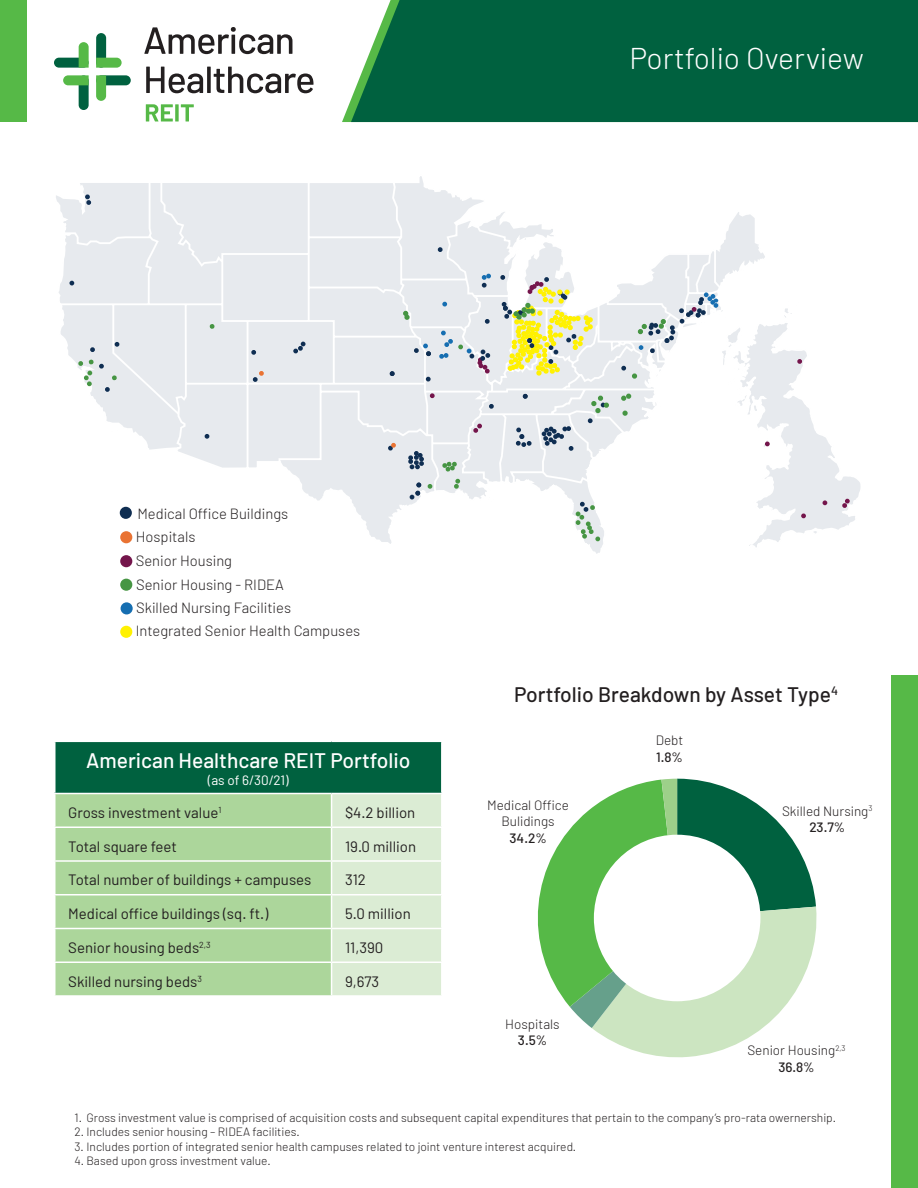
<style>
.page{position:relative;width:918px;height:1188px;background:#fff}
.page>*{position:absolute;margin:0;border:0;box-sizing:border-box;transform-origin:0 0}
.t1{font:300 30px "Barlow";color:#fff}
.t2{font:500 21px "Barlow";color:#fff}
.t3{font:500 21px "Barlow";color:#231f20}
.t4{font:15px "Barlow";color:#231f20}
.t5{font:300 14.85px "Barlow";color:#231f20}
.t6{font:300 13.5px/16.5px "Barlow";color:#231f20;text-align:center}
.t7{font:13.5px "Barlow";letter-spacing:-.005em;color:#fff}
.t8{font:500 13.5px "Barlow";color:#231f20}
.t9{font:300 12px "Barlow";color:#231f20}
.s1{font-weight:500}
</style>
<div class="page">
<div style="left:351px;top:0;width:567px;height:122px;background:#00613f"></div>
<div style="left:0;top:0;width:27px;height:122px;background:#56b947"></div>
<svg style="left:144px;top:27px;width:148px;height:27px"></svg>
<svg style="left:146px;top:67px;width:168px;height:26px"></svg>
<svg style="left:146px;top:104px;width:27px;height:17px"></svg>
<svg style="left:175px;top:104px;width:4px;height:17px"></svg>
<svg style="left:181px;top:104px;width:13px;height:17px"></svg>
<div style="left:96px;top:75px;width:35px;height:10px;background:#00613f;border-radius:5px"></div>
<div style="left:96px;top:33px;width:10px;height:35px;background:#00613f;border-radius:5px"></div>
<svg style="left:96px;top:58px;width:26px;height:10px"></svg>
<svg style="left:96px;top:75px;width:10px;height:26px"></svg>
<div style="left:79px;top:75px;width:10px;height:35px;background:#00613f;border-radius:5px"></div>
<svg style="left:63px;top:75px;width:26px;height:10px"></svg>
<div style="left:54px;top:58px;width:35px;height:10px;background:#00613f;border-radius:5px"></div>
<svg style="left:79px;top:42px;width:10px;height:26px"></svg>
<div style="left:891px;top:675px;width:27px;height:513px;background:#56b947"></div>
<div style="left:121px;top:602px;width:12px;height:12px;background:#166eb1;border-radius:50%"></div>
<div style="left:120px;top:555px;width:12px;height:12px;background:#74154b;border-radius:50%"></div>
<div style="left:120px;top:626px;width:12px;height:12px;background:#fff101;border-radius:50%"></div>
<div style="left:120px;top:579px;width:12px;height:12px;background:#469543;border-radius:50%"></div>
<svg style="left:56px;top:176px;width:805px;height:383px"></svg>
<div style="left:55px;top:741px;width:387px;height:53px;background:#00613f"></div>
<div style="left:56px;top:794px;width:275px;height:201px;background:#acd69b"></div>
<div style="left:332px;top:794px;width:109px;height:201px;background:#dbecd4"></div>
<hr style="left:54px;top:741px;width:278px;height:1px;background:#fff">
<hr style="left:54px;top:742px;width:2px;height:51px;background:#fff">
<hr style="left:332px;top:741px;width:111px;height:1px;background:#fff">
<hr style="left:441px;top:742px;width:2px;height:51px;background:#fff">
<hr style="left:54px;top:793px;width:278px;height:1px;background:#fff">
<hr style="left:332px;top:793px;width:111px;height:1px;background:#fff">
<hr style="left:54px;top:826px;width:278px;height:2px;background:#fff">
<hr style="left:332px;top:826px;width:111px;height:2px;background:#fff">
<hr style="left:54px;top:860px;width:278px;height:2px;background:#fff">
<hr style="left:332px;top:860px;width:111px;height:2px;background:#fff">
<hr style="left:54px;top:894px;width:278px;height:2px;background:#fff">
<hr style="left:332px;top:894px;width:111px;height:2px;background:#fff">
<hr style="left:54px;top:928px;width:278px;height:1px;background:#fff">
<hr style="left:332px;top:928px;width:111px;height:1px;background:#fff">
<hr style="left:54px;top:962px;width:278px;height:1px;background:#fff">
<hr style="left:332px;top:962px;width:111px;height:1px;background:#fff">
<svg style="left:537px;top:779px;width:280px;height:279px"></svg>
<div style="left:594px;top:835px;width:166px;height:166px;background:#fff;border-radius:50%"></div>
<h1 class="t1" style="left:629px;top:39px;width:236px">Portfolio Overview</h1>
<p class="t5" style="left:137px;top:504px;width:152px">Medical Office Buildings</p>
<p class="t5" style="left:136px;top:527px;width:61px">Hospitals</p>
<p class="t5" style="left:136px;top:551px;width:98px">Senior Housing</p>
<p class="t5" style="left:136px;top:575px;width:149px">Senior Housing - RIDEA</p>
<p class="t5" style="left:136px;top:599px;width:156px">Skilled Nursing Facilities</p>
<p class="t5" style="left:136px;top:622px;width:226px">Integrated Senior Health Campuses</p>
<h2 class="t2" style="left:86px;top:748px;width:326px">American Healthcare REIT Portfolio</h2>
<p class="t7" style="left:208px;top:771px;width:82px">(as of 6/30/21)</p>
<p class="t4" style="left:68px;top:803px;width:155px">Gross investment value<sup>1</sup></p>
<p class="t4" style="left:345px;top:803px;width:72px">$4.2 billion</p>
<p class="t4" style="left:68px;top:837px;width:110px">Total square feet</p>
<p class="t4" style="left:345px;top:837px;width:73px">19.0 million</p>
<p class="t4" style="left:68px;top:871px;width:245px">Total number of buildings + campuses</p>
<p class="t4" style="left:345px;top:871px;width:22px">312</p>
<p class="t4" style="left:68px;top:904px;width:202px">Medical office buildings (sq. ft.)</p>
<p class="t4" style="left:345px;top:904px;width:67px">5.0 million</p>
<p class="t4" style="left:68px;top:938px;width:144px">Senior housing beds<sup>2,3</sup></p>
<p class="t4" style="left:345px;top:938px;width:40px">11,390</p>
<p class="t4" style="left:68px;top:972px;width:135px">Skilled nursing beds<sup>3</sup></p>
<p class="t4" style="left:345px;top:972px;width:36px">9,673</p>
<h2 class="t3" style="left:514px;top:681px;width:326px">Portfolio Breakdown by Asset Type<sup>4</sup></h2>
<p class="t6" style="left:487px;top:797px;width:83px">Medical Office<br>Bulidings</p>
<p class="t8" style="left:510px;top:830px;width:39px">34.2%</p>
<p class="t6" style="left:505px;top:1015px;width:56px">Hospitals</p>
<p class="t8" style="left:518px;top:1032px;width:31px">3.5%</p>
<p class="t6" style="left:656px;top:732px;width:29px">Debt</p>
<p class="t8" style="left:656px;top:748px;width:28px">1.8%</p>
<p class="t6" style="left:782px;top:802px;width:92px">Skilled Nursing<sup>3<br></sup><span class="s1">23.7%</span></p>
<p class="t6" style="left:747px;top:1042px;width:100px">Senior Housing<sup>2,3<br></sup><span class="s1">36.8%</span></p>
<p class="t9" style="left:75px;top:1110px;width:763px">1. Gross investment value is comprised of acquisition costs and subsequent capital expenditures that pertain to the company’s pro-rata owernership.</p>
<p class="t9" style="left:75px;top:1125px;width:227px">2. Includes senior housing – RIDEA facilities.</p>
<p class="t9" style="left:75px;top:1139px;width:503px">3. Includes portion of integrated senior health campuses related to joint venture interest acquired.</p>
<p class="t9" style="left:75px;top:1154px;width:198px">4. Based upon gross investment value.</p>
</div>
